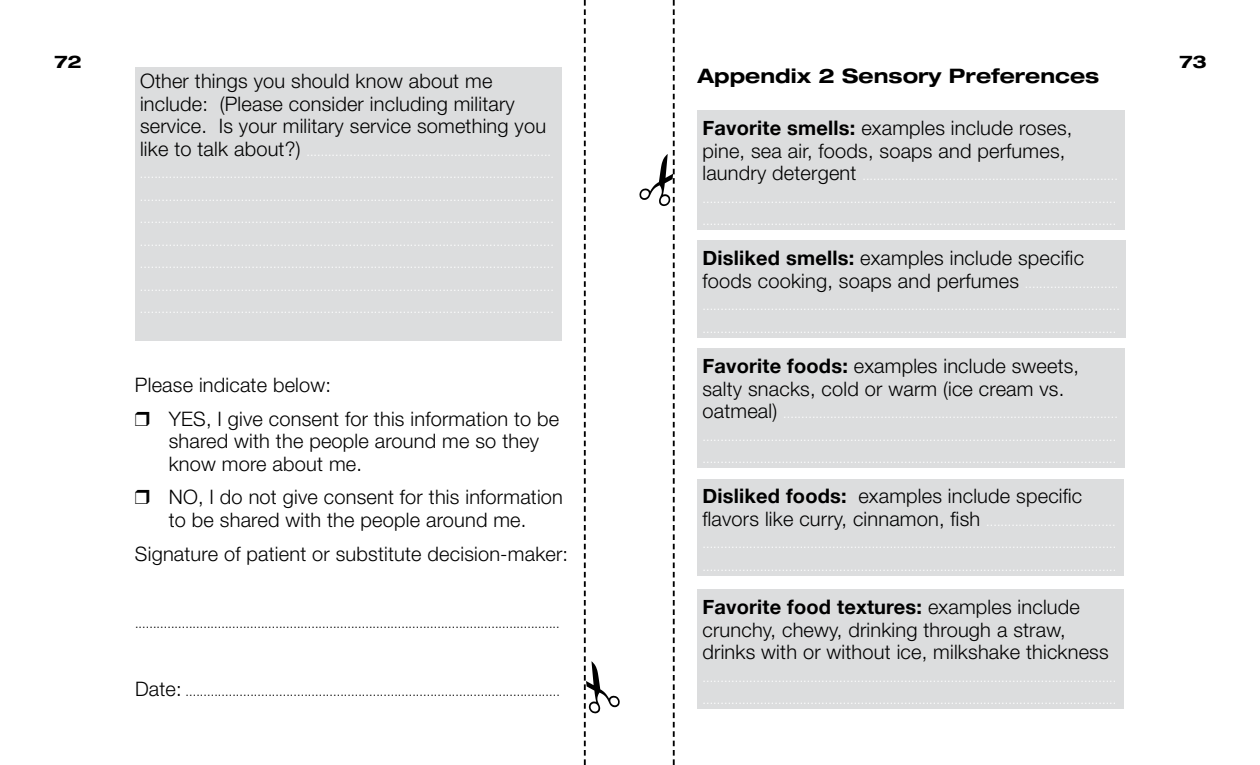
<style>
.page{position:relative;width:1260px;height:765px;background:#fff}
.page>*{position:absolute;margin:0;border:0;box-sizing:border-box;transform-origin:0 0}
.t1{font:300 20px/22.5px "Helvetica Neue";letter-spacing:.01em;color:#000}
.t2{font:700 expanded 20px "Helvetica Neue";color:#000}
.t3{font:700 expanded 17.5px "Helvetica Neue";color:#000}
.t4{font:300 12.5px/22.5px "Helvetica Neue";color:#fff}
.t5{font:300 12.5px "Helvetica Neue";color:#000}
.s1{font-size:20px;color:#000}
.s2{font-weight:700}
.s3{font-size:12.5px;color:#fff}
.s4{font-size:20px}
</style>
<div class="page">
<div style="left:135px;top:68px;width:426px;height:273px;background:#dcddde"></div>
<div style="left:698px;top:111px;width:427px;height:119px;background:#dcddde"></div>
<div style="left:698px;top:241px;width:428px;height:97px;background:#dcddde"></div>
<div style="left:698px;top:349px;width:427px;height:119px;background:#dcddde"></div>
<div style="left:698px;top:479px;width:426px;height:97px;background:#dcddde"></div>
<div style="left:698px;top:590px;width:426px;height:119px;background:#dcddde"></div>
<svg style="left:639px;top:0;width:36px;height:765px"></svg>
<svg style="left:584px;top:0;width:36px;height:765px"></svg>
<h2 class="t3" style="left:54px;top:50px;width:29px">72</h2>
<h2 class="t3" style="left:1179px;top:50px;width:29px">73</h2>
<h1 class="t1" style="left:140px;top:69px;width:408px">Other things you should know about me include: (Please consider including military service. Is your military service something you</h1>
<p class="t4" style="left:140px;top:140px;width:415px"><span class="s1">like to talk about?)</span> .................................................................... ................................................................................................................... ................................................................................................................... ................................................................................................................... ................................................................................................................... ................................................................................................................... ................................................................................................................... ...................................................................................................................</p>
<h1 class="t2" style="left:698px;top:64px;width:403px">Appendix 2 Sensory Preferences</h1>
<h1 class="t1" style="left:702px;top:116px;width:371px"><span class="s2">Favorite smells:</span> examples include roses, pine, sea air, foods, soaps and perfumes,</h1>
<p class="t4" style="left:702px;top:164px;width:417px"><span class="s1">laundry detergent</span> ....................................................................... ................................................................................................................... ...................................................................................................................</p>
<h1 class="t1" style="left:702px;top:247px;width:417px"><span class="s2">Disliked smells:</span> examples include specific foods cooking, soaps and perfumes <span class="s3">..........................</span></h1>
<p class="t4" style="left:703px;top:294px;width:419px">.................................................................................................................... ...................................................................................................................</p>
<h1 class="t1" style="left:702px;top:354px;width:378px"><span class="s2">Favorite foods:</span> examples include sweets, salty snacks, cold or warm (ice cream vs.</h1>
<p class="t4" style="left:702px;top:402px;width:417px"><span class="s1">oatmeal)</span> ............................................................................................. ................................................................................................................... ...................................................................................................................</p>
<h1 class="t1" style="left:702px;top:484px;width:381px"><span class="s2">Disliked foods:</span> examples include specific</h1>
<p class="t4" style="left:702px;top:510px;width:415px;text-align:justify"><span class="s1">flavors like curry, cinnamon, fish</span> .................................... ................................................................................................................... ...................................................................................................................</p>
<h1 class="t1" style="left:702px;top:595px;width:408px"><span class="s2">Favorite food textures:</span> examples include crunchy, chewy, drinking through a straw, drinks with or without ice, milkshake thickness</h1>
<p class="t4" style="left:702px;top:666px;width:415px">................................................................................................................... ...................................................................................................................</p>
<h1 class="t1" style="left:169px;top:368px;width:392px;line-height:33.8px;text-indent:-34px">Please indicate below:<br>YES, I give consent for this information to be</h1>
<h1 class="t1" style="left:169px;top:429px;width:372px">shared with the people around me so they know more about me.</h1>
<h1 class="t1" style="left:169px;top:486px;width:396px">NO, I do not give consent for this information to be shared with the people around me.</h1>
<h1 class="t1" style="left:135px;top:542px;width:435px">Signature of patient or substitute decision-maker:</h1>
<p class="t5" style="left:135px;top:616px;width:426px">......................................................................................................................</p>
<p class="t5" style="left:135px;top:684px;width:426px"><span class="s4">Date:</span> ........................................................................................................</p>
</div>
